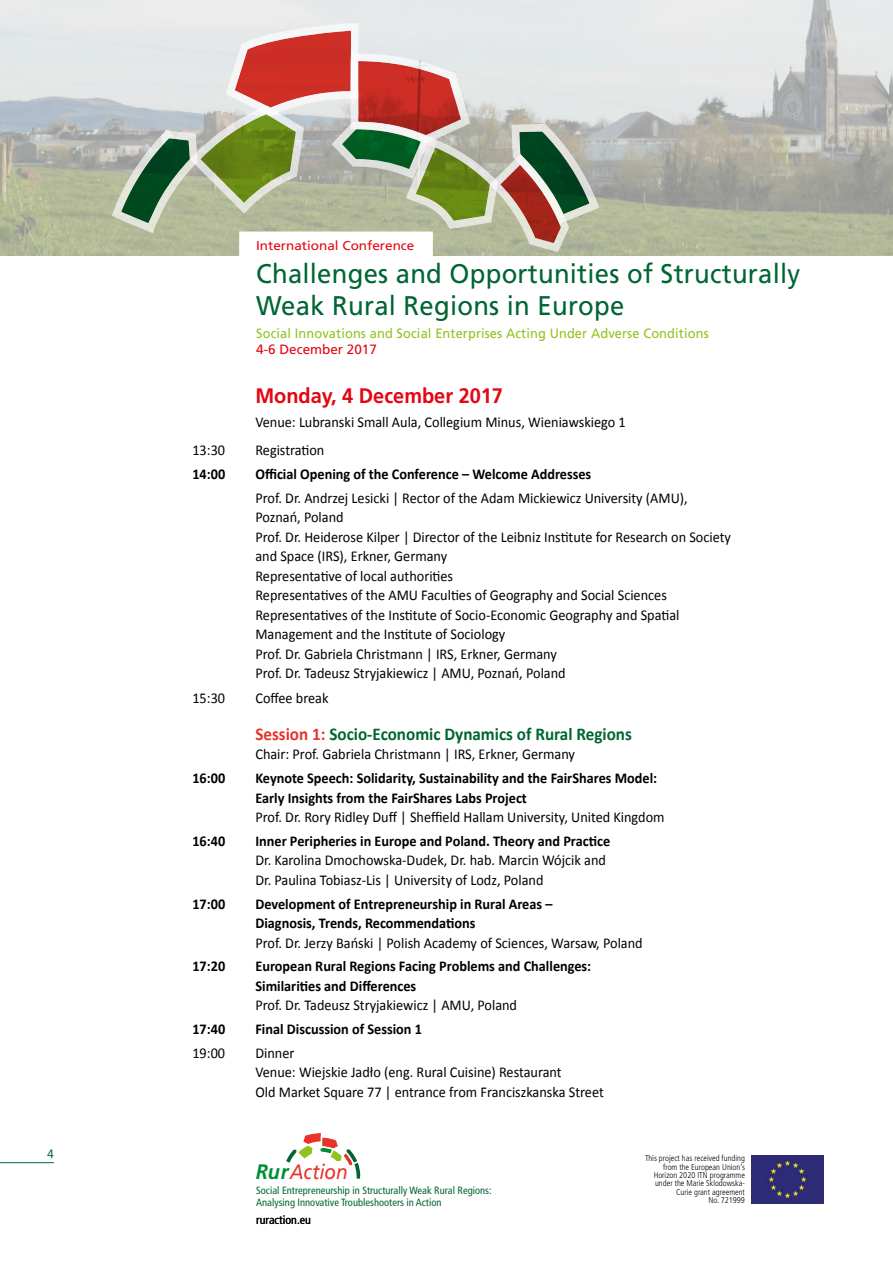
<style>
.page{position:relative;width:893px;height:1263px;background:#fff}
.page>*{position:absolute;margin:0;border:0;box-sizing:border-box;transform-origin:0 0}
.t1{font:27px/31.5px "Frutiger";letter-spacing:.01em;color:#006533;scale:.95 1}
.t2{font:700 21px "Frutiger";color:#e30613;scale:.95 1}
.t3{font:italic 20.85px "Frutiger";color:#e7332a;scale:.9 1}
.t4{font:700 18px "Calibri";color:#006533;scale:.95 1}
.t5{font:15px/19.5px "Calibri";color:#000;scale:.95 1}
.t6{font:700 15px/19.5px "Calibri";color:#000;scale:.95 1}
.t7{font:13.5px "Frutiger";letter-spacing:.01em;color:#95c11f;scale:.95 1}
.t8{font:13.5px "Frutiger";color:#e30613}
.t9{font:13.5px "Calibri";color:#006533}
.t10{font:12.9px "Frutiger";color:#e30613;scale:1.05 1}
.t11{font:condensed 12px "Frutiger";color:#000}
.t12{font:condensed 10.5px/12.6px "Frutiger";color:#006533}
.t13{font:300 condensed 8.4px/8.4px "Frutiger";color:#000;text-align:right}
.s1{color:#e7332a}
.s2{font-weight:700;font-size:21px;color:#008d36}
</style>
<div class="page">
<hr style="left:0;top:1162px;width:54px;height:1px;background:#006533">
<img style="left:0;top:0;width:893px;height:255px">
<div style="left:239px;top:231px;width:194px;height:30px;background:#fff"></div>
<img style="left:751px;top:1155px;width:73px;height:48px">
<svg style="left:107px;top:19px;width:497px;height:235px;background:#bbb2a0"></svg>
<svg style="left:286px;top:1133px;width:75px;height:46px"></svg>
<p class="t9" style="left:47px;top:1145px;width:8px">4</p>
<p class="t10" style="left:256px;top:238px;width:152px">International Conference</p>
<h1 class="t1" style="left:256px;top:258px;width:574px">Challenges and Opportunities of Structurally<br>Weak Rural Regions in Europe</h1>
<p class="t7" style="left:256px;top:325px;width:478px">Social Innovations and Social Enterprises Acting Under Adverse Conditions</p>
<p class="t8" style="left:256px;top:342px;width:122px">4-6 December 2017</p>
<h2 class="t2" style="left:255px;top:384px;width:262px">Monday, 4 December 2017</h2>
<p class="t5" style="left:255px;top:412px;width:391px">Venue: Lubranski Small Aula, Collegium Minus, Wieniawskiego 1</p>
<p class="t5" style="left:192px;top:440px;width:36px">13:30</p>
<p class="t5" style="left:255px;top:440px;width:74px">Registration</p>
<p class="t6" style="left:192px;top:464px;width:36px">14:00</p>
<p class="t6" style="left:255px;top:464px;width:355px">Official Opening of the Conference – Welcome Addresses</p>
<p class="t5" style="left:255px;top:488px;width:502px">Prof. Dr. Andrzej Lesicki | Rector of the Adam Mickiewicz University (AMU), Poznań, Poland<br>Prof. Dr. Heiderose Kilper | Director of the Leibniz Institute for Research on Society and Space (IRS), Erkner, Germany<br>Representative of local authorities<br>Representatives of the AMU Faculties of Geography and Social Sciences Representatives of the Institute of Socio-Economic Geography and Spatial Management and the Institute of Sociology<br>Prof. Dr. Gabriela Christmann | IRS, Erkner, Germany<br>Prof. Dr. Tadeusz Stryjakiewicz | AMU, Poznań, Poland</p>
<p class="t5" style="left:192px;top:688px;width:36px">15:30</p>
<p class="t5" style="left:255px;top:688px;width:78px">Coffee break</p>
<p class="t4" style="left:255px;top:722px;width:398px"><span class="s1">Session 1:</span> Socio-Economic Dynamics of Rural Regions</p>
<p class="t5" style="left:255px;top:745px;width:338px">Chair: Prof. Gabriela Christmann | IRS, Erkner, Germany</p>
<p class="t6" style="left:192px;top:768px;width:36px">16:00</p>
<p class="t6" style="left:255px;top:768px;width:424px">Keynote Speech: Solidarity, Sustainability and the FairShares Model:<br>Early Insights from the FairShares Labs Project</p>
<p class="t5" style="left:255px;top:807px;width:432px">Prof. Dr. Rory Ridley Duff | Sheffield Hallam University, United Kingdom</p>
<p class="t6" style="left:192px;top:831px;width:36px">16:40</p>
<p class="t6" style="left:255px;top:831px;width:375px">Inner Peripheries in Europe and Poland. Theory and Practice</p>
<p class="t5" style="left:255px;top:851px;width:370px">Dr. Karolina Dmochowska-Dudek, Dr. hab. Marcin Wójcik and<br>Dr. Paulina Tobiasz-Lis | University of Lodz, Poland</p>
<p class="t6" style="left:192px;top:894px;width:36px">17:00</p>
<p class="t6" style="left:255px;top:894px;width:314px">Development of Entrepreneurship in Rural Areas –<br>Diagnosis, Trends, Recommendations</p>
<p class="t5" style="left:255px;top:933px;width:409px">Prof. Dr. Jerzy Bański | Polish Academy of Sciences, Warsaw, Poland</p>
<p class="t6" style="left:192px;top:957px;width:36px">17:20</p>
<p class="t6" style="left:255px;top:957px;width:355px">European Rural Regions Facing Problems and Challenges:<br>Similarities and Differences</p>
<p class="t5" style="left:255px;top:996px;width:277px">Prof. Dr. Tadeusz Stryjakiewicz | AMU, Poland</p>
<p class="t6" style="left:192px;top:1019px;width:36px">17:40</p>
<p class="t6" style="left:255px;top:1019px;width:177px">Final Discussion of Session 1</p>
<p class="t5" style="left:192px;top:1043px;width:36px">19:00</p>
<p class="t5" style="left:255px;top:1043px;width:368px">Dinner<br>Venue: Wiejskie Jadło (eng. Rural Cuisine) Restaurant<br>Old Market Square 77 | entrance from Franciszkanska Street</p>
<h3 class="t3" style="left:256px;top:1159px;width:104px"><span class="s2">Rur</span>Action</h3>
<p class="t12" style="left:256px;top:1184px;width:237px">Social Entrepreneurship in Structurally Weak Rural Regions:<br>Analysing Innovative Troubleshooters in Action</p>
<p class="t11" style="left:256px;top:1213px;width:56px">ruraction.eu</p>
<p class="t13" style="left:645px;top:1154px;width:101px">This project has received funding from the European Union’s<br>Horizon 2020 ITN programme under the Marie Sklodowska-<br>Curie grant agreement<br>No. 721999</p>
</div>
